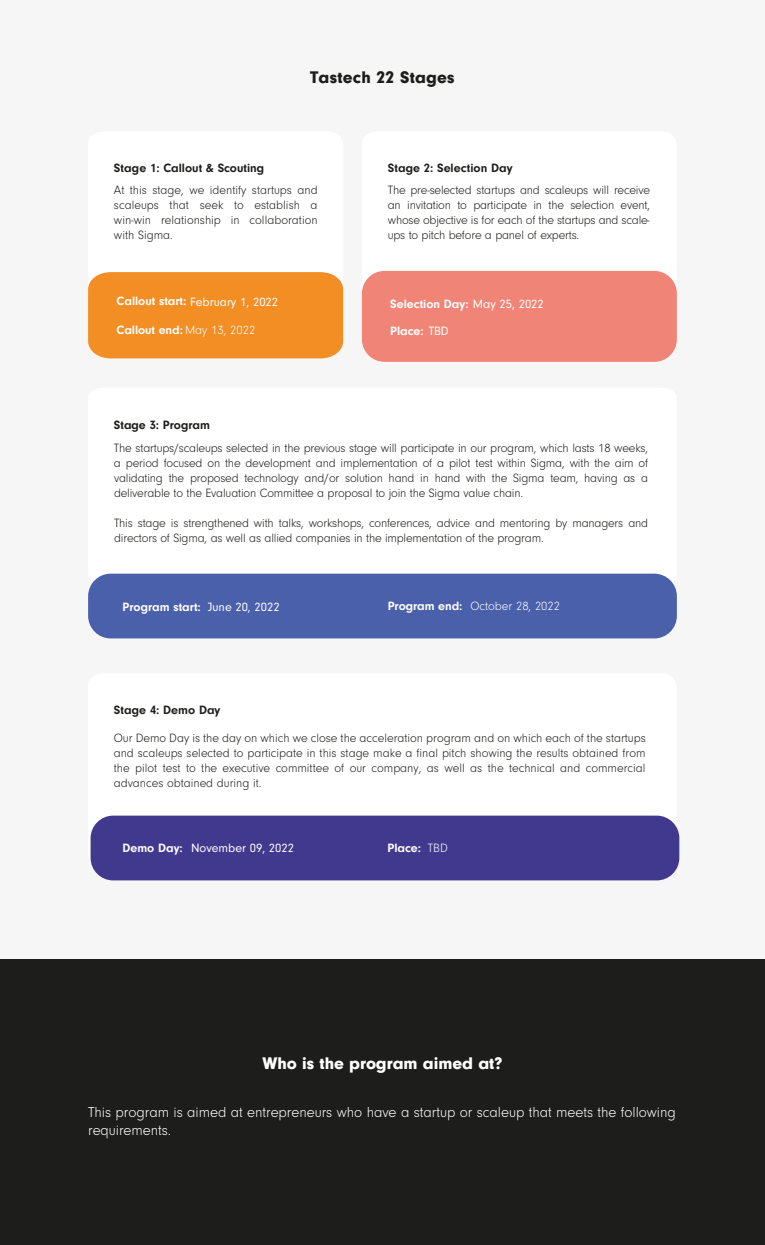
<style>
.page{position:relative;width:765px;height:1245px;background:#fff}
.page>*{position:absolute;margin:0;border:0;box-sizing:border-box;transform-origin:0 0}
.t1{font:900 17.5px "Neuzeit Gro";color:#fff}
.t2{font:900 17.5px "Neuzeit Gro";letter-spacing:.015em;color:#1d1e1b}
.t3{font:300 15px/18px "Neuzeit Gro";letter-spacing:-.005em;color:#fff}
.t4{font:300 12.5px/15px "Neuzeit Gro";letter-spacing:-.015em;color:#1d1e1b;text-align:justify}
.t5{font:700 12.5px "Neuzeit Gro";color:#fff}
.t6{font:700 12.5px "Neuzeit Gro";color:#1d1e1b}
.t7{font:12.5px "Neuzeit Gro";color:#fff}
.t8{font:300 12.5px "Neuzeit Gro";color:#fff}
.s1{font-weight:700}
.s2{font-weight:300}
.s3{font-weight:400}
</style>
<div class="page">
<div style="left:0;top:0;width:765px;height:962px;background:#f6f6f6"></div>
<div style="left:0;top:959px;width:765px;height:285px;background:#1d1e1b"></div>
<div style="left:88px;top:272px;width:255px;height:86px;background:#f28e24"></div>
<div style="left:362px;top:271px;width:315px;height:91px;background:#f08577;border-radius:23px"></div>
<div style="left:88px;top:573px;width:589px;height:65px;background:#4b60aa;border-radius:23px"></div>
<div style="left:91px;top:815px;width:588px;height:65px;background:#41398e;border-radius:23px"></div>
<h1 class="t2" style="left:310px;top:67px;width:146px">Tastech 22 Stages</h1>
<p class="t6" style="left:114px;top:160px;width:152px">Stage 1: Callout &amp; Scouting</p>
<p class="t4" style="left:114px;top:183px;width:205px">At this stage, we identify startups and scaleups that seek to establish a win-win relationship in collaboration with Sigma.</p>
<p class="t7" style="left:116px;top:295px;width:163px"><span class="s1">Callout start:</span> February 1, 2022</p>
<p class="t5" style="left:116px;top:323px;width:140px">Callout end: <span class="s2">May 13, 2022</span></p>
<p class="t6" style="left:388px;top:160px;width:126px">Stage 2: Selection Day</p>
<p class="t4" style="left:388px;top:183px;width:264px">The pre-selected startups and scaleups will receive an invitation to participate in the selection event, whose objective is for each of the startups and scale&shy;ups to pitch before a panel of experts.</p>
<p class="t5" style="left:390px;top:297px;width:155px">Selection Day: <span class="s3">May 25, 2022</span></p>
<p class="t5" style="left:390px;top:324px;width:60px">Place: <span class="s3">TBD</span></p>
<p class="t6" style="left:114px;top:418px;width:98px">Stage 3: Program</p>
<p class="t4" style="left:114px;top:440px;width:536px">The startups/scaleups selected in the previous stage will participate in our program, which lasts 18 weeks, a period focused on the development and implementation of a pilot test within Sigma, with the aim of validating the proposed technology and/or solution hand in hand with the Sigma team, having as a deliverable to the Evaluation Committee a proposal to join the Sigma value chain.</p>
<p class="t4" style="left:114px;top:515px;width:536px">This stage is strengthened with talks, workshops, conferences, advice and mentoring by managers and directors of Sigma, as well as allied companies in the implementation of the program.</p>
<p class="t5" style="left:123px;top:600px;width:159px">Program start: <span class="s3">June 20, 2022</span></p>
<p class="t8" style="left:388px;top:599px;width:174px"><span class="s1">Program end:</span> October 28, 2022</p>
<p class="t6" style="left:114px;top:702px;width:108px">Stage 4: Demo Day</p>
<p class="t4" style="left:114px;top:730px;width:534px">Our Demo Day is the day on which we close the acceleration program and on which each of the startups and scaleups selected to participate in this stage make a final pitch showing the results obtained from the pilot test to the executive committee of our company, as well as the technical and commercial advances obtained during it.</p>
<p class="t7" style="left:122px;top:841px;width:173px"><span class="s1">Demo Day:</span> November 09, 2022</p>
<p class="t5" style="left:388px;top:840px;width:62px">Place: <span class="s2">TBD</span></p>
<h1 class="t1" style="left:263px;top:1053px;width:241px">Who is the program aimed at?</h1>
<p class="t3" style="left:88px;top:1103px;width:589px">This program is aimed at entrepreneurs who have a startup or scaleup that meets the following requirements.</p>
</div>
